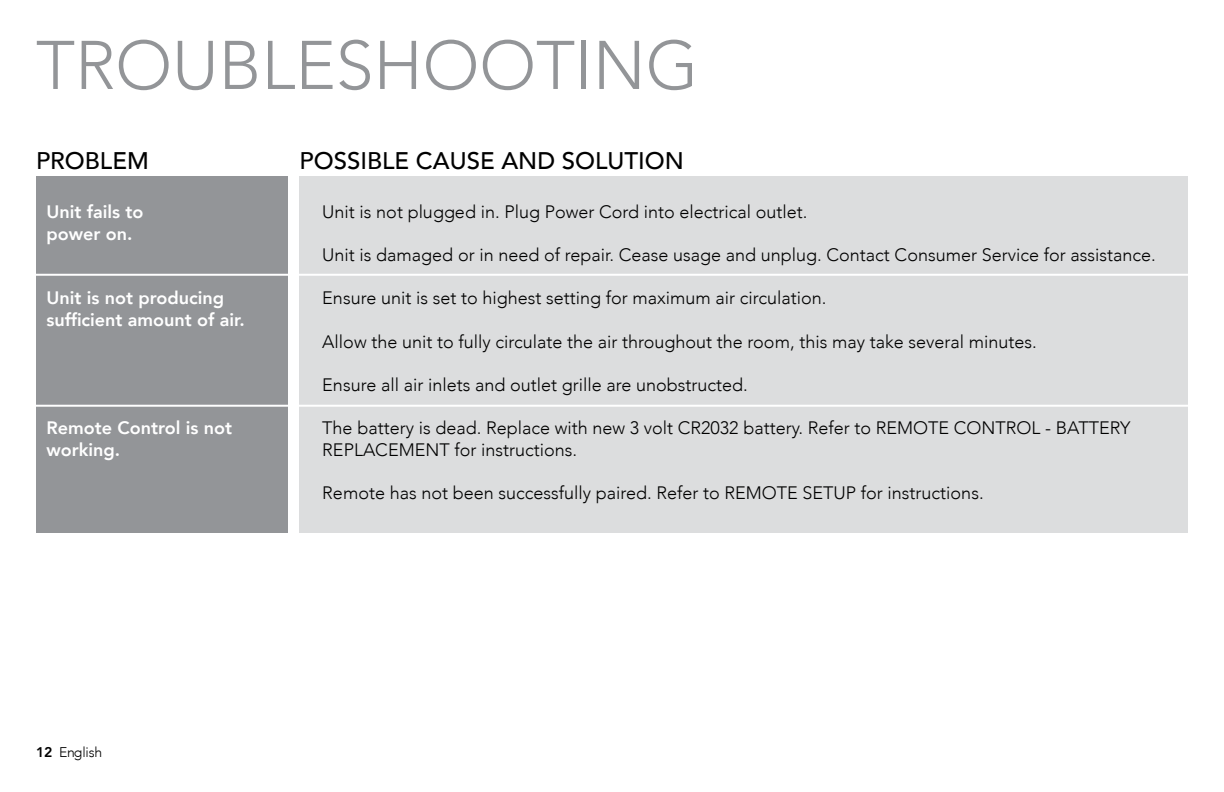
<style>
.page{position:relative;width:1224px;height:792px;background:#fff}
.page>*{position:absolute;margin:0;border:0;box-sizing:border-box;transform-origin:0 0}
.t1{font:300 68px "Avenir";color:#939598}
.t2{font:500 24px "Avenir";color:#000}
.t3{font:300 18px/21.6px "Avenir";color:#000}
.t4{font:800 18px/21.6px "Avenir";color:#fff}
.t5{font:300 14px "Avenir";letter-spacing:-.02em;color:#000}
.s1{font-weight:800}
</style>
<div class="page">
<div style="left:300px;top:176px;width:888px;height:357px;background:#dcddde"></div>
<div style="left:36px;top:176px;width:252px;height:357px;background:#939598"></div>
<hr style="left:27px;top:274px;width:1161px;height:2px;background:#fff">
<hr style="left:27px;top:405px;width:1161px;height:2px;background:#fff">
<p class="t1" style="left:36px;top:25px;width:664px">TROUBLESHOOTING</p>
<p class="t2" style="left:36px;top:140px;width:114px">PROBLEM</p>
<p class="t2" style="left:300px;top:140px;width:386px">POSSIBLE CAUSE AND SOLUTION</p>
<p class="t3" style="left:322px;top:201px;width:487px">Unit is not plugged in. Plug Power Cord into electrical outlet.</p>
<p class="t3" style="left:322px;top:244px;width:835px">Unit is damaged or in need of repair. Cease usage and unplug. Contact Consumer Service for assistance.</p>
<p class="t3" style="left:322px;top:287px;width:506px">Ensure unit is set to highest setting for maximum air circulation.</p>
<p class="t3" style="left:322px;top:331px;width:716px">Allow the unit to fully circulate the air throughout the room, this may take several minutes.</p>
<p class="t3" style="left:322px;top:374px;width:427px">Ensure all air inlets and outlet grille are unobstructed.</p>
<p class="t3" style="left:322px;top:417px;width:810px">The battery is dead. Replace with new 3 volt CR2032 battery. Refer to REMOTE CONTROL - BATTERY<br>REPLACEMENT for instructions.</p>
<p class="t3" style="left:322px;top:482px;width:663px">Remote has not been successfully paired. Refer to REMOTE SETUP for instructions.</p>
<p class="t4" style="left:47px;top:201px;width:99px">Unit fails to</p>
<p class="t4" style="left:47px;top:223px;width:87px">power on.</p>
<p class="t4" style="left:47px;top:287px;width:200px">Unit is not producing sufficient amount of air.</p>
<p class="t4" style="left:47px;top:417px;width:187px">Remote Control is not working.</p>
<p class="t5" style="left:36px;top:743px;width:68px"><span class="s1">12</span> English</p>
</div>
